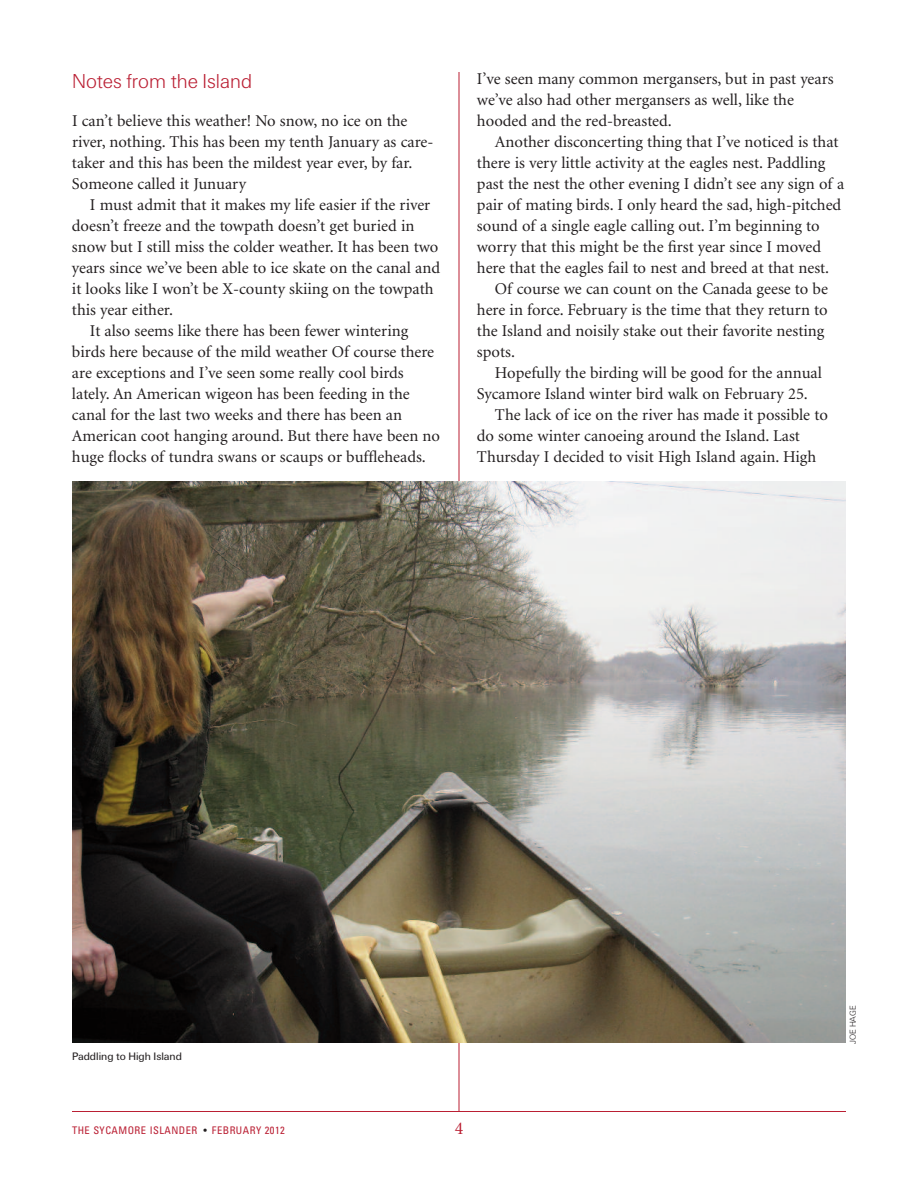
<style>
.page{position:relative;width:918px;height:1188px;background:#fff}
.page>*{position:absolute;margin:0;border:0;box-sizing:border-box;transform-origin:0 0}
.t1{font:21px "U45";color:#ba1f33}
.t2{font:18px "Minion";color:#ba1f33}
.t3{font:16.5px/21px "Minion";color:#231f20}
.t4{font:11.25px "U55";color:#231f20}
.t5{font:condensed 10.5px "Univers";letter-spacing:.045em;color:#ba1f33}
.t6{font:9px "U45";color:#231f20}
.s1{color:#231f20}
</style>
<div class="page">
<hr style="left:72px;top:1111px;width:774px;height:1px;background:#ba1f33">
<hr style="left:459px;top:72px;width:1px;height:1040px;background:#ba1f33">
<img style="left:72px;top:482px;width:774px;height:561px">
<p class="t1" style="left:72px;top:74px;width:182px">Notes from the Island</p>
<p class="t3" style="left:72px;top:111px;width:363px">I can’t believe this weather! No snow, no ice on the river, nothing. This has been my tenth January as care&shy;taker and this has been the mildest year ever, by far.<br>Someone called it Junuary</p>
<p class="t3" style="left:90px;top:195px;width:342px">I must admit that it makes my life easier if the river</p>
<p class="t3" style="left:72px;top:216px;width:344px">doesn’t freeze and the towpath doesn’t get buried in</p>
<p class="t3" style="left:72px;top:237px;width:368px">snow but I still miss the colder weather. It has been two</p>
<p class="t3" style="left:72px;top:258px;width:370px">years since we’ve been able to ice skate on the canal and</p>
<p class="t3" style="left:72px;top:279px;width:363px">it looks like I won’t be X-county skiing on the towpath</p>
<p class="t3" style="left:72px;top:300px;width:102px">this year either.</p>
<p class="t3" style="left:90px;top:321px;width:320px">It also seems like there has been fewer wintering</p>
<p class="t3" style="left:72px;top:342px;width:364px">birds here because of the mild weather Of course there</p>
<p class="t3" style="left:72px;top:363px;width:333px">are exceptions and I’ve seen some really cool birds</p>
<p class="t3" style="left:72px;top:384px;width:339px">lately. An American wigeon has been feeding in the</p>
<p class="t3" style="left:72px;top:405px;width:332px">canal for the last two weeks and there has been an</p>
<p class="t3" style="left:72px;top:426px;width:370px">American coot hanging around. But there have been no</p>
<p class="t3" style="left:72px;top:447px;width:355px">huge flocks of tundra swans or scaups or buffleheads.</p>
<p class="t3" style="left:477px;top:69px;width:358px">I’ve seen many common mergansers, but in past years we’ve also had other mergansers as well, like the hooded and the red-breasted.</p>
<p class="t3" style="left:495px;top:132px;width:345px">Another disconcerting thing that I’ve noticed is that</p>
<p class="t3" style="left:477px;top:153px;width:350px">there is very little activity at the eagles nest. Paddling</p>
<p class="t3" style="left:477px;top:174px;width:369px">past the nest the other evening I didn’t see any sign of a</p>
<p class="t3" style="left:477px;top:195px;width:366px">pair of mating birds. I only heard the sad, high-pitched</p>
<p class="t3" style="left:477px;top:216px;width:344px">sound of a single eagle calling out. I’m beginning to</p>
<p class="t3" style="left:477px;top:237px;width:346px">worry that this might be the first year since I moved</p>
<p class="t3" style="left:477px;top:258px;width:354px">here that the eagles fail to nest and breed at that nest.</p>
<p class="t3" style="left:495px;top:279px;width:335px">Of course we can count on the Canada geese to be</p>
<p class="t3" style="left:477px;top:300px;width:352px">here in force. February is the time that they return to</p>
<p class="t3" style="left:477px;top:321px;width:349px">the Island and noisily stake out their favorite nesting</p>
<p class="t3" style="left:477px;top:342px;width:40px">spots.</p>
<p class="t3" style="left:495px;top:363px;width:329px">Hopefully the birding will be good for the annual</p>
<p class="t3" style="left:477px;top:384px;width:332px">Sycamore Island winter bird walk on February 25.</p>
<p class="t3" style="left:495px;top:405px;width:334px">The lack of ice on the river has made it possible to</p>
<p class="t3" style="left:477px;top:426px;width:325px">do some winter canoeing around the Island. Last</p>
<p class="t3" style="left:477px;top:447px;width:341px">Thursday I decided to visit High Island again. High</p>
<p class="t4" style="left:72px;top:1053px;width:112px">Paddling to High Island</p>
<p class="t5" style="left:72px;top:1126px;width:214px">THE SYCAMORE ISLANDER <span class="s1">•</span> FEBRUARY 2012</p>
<p class="t2" style="left:455px;top:1121px;width:10px">4</p>
<p class="t6" style="left:850px;top:1044px;width:40px;rotate:-90deg">JOE HAGE</p>
</div>
